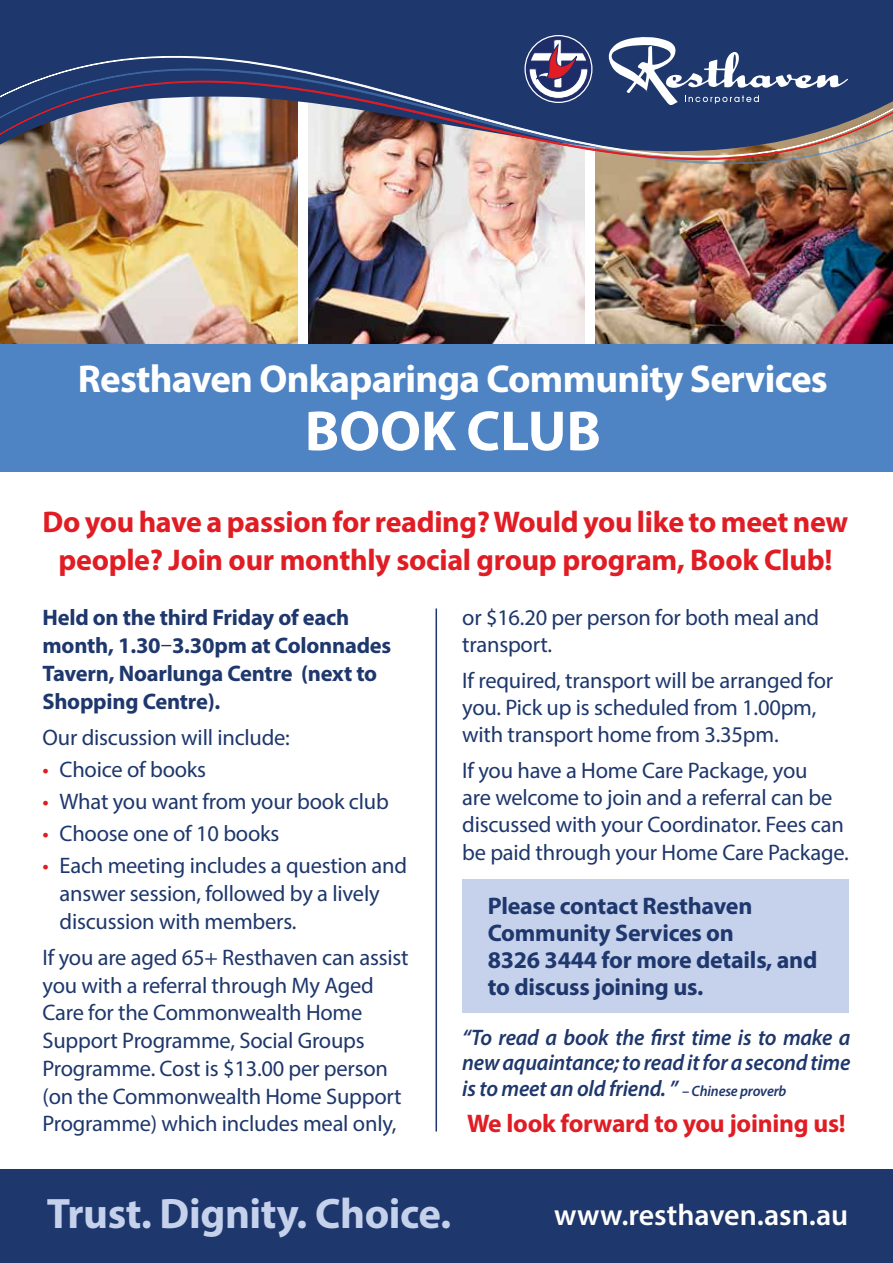
<style>
.page{position:relative;width:893px;height:1263px;background:#fff}
.page>*{position:absolute;margin:0;border:0;box-sizing:border-box;transform-origin:0 0}
.t1{font:700 57px "Myriad Pro";color:#fff}
.t2{font:700 42.75px "Myriad Pro";letter-spacing:-.01em;color:#c6d2ec}
.t3{font:700 39px "Myriad Pro";letter-spacing:-.02em;color:#fff}
.t4{font:700 30px/37.5px "Myriad Pro";letter-spacing:-.01em;color:#e01d24;text-align:center}
.t5{font:600 30px "Myriad Pro";color:#fff}
.t6{font:700 25.5px "Myriad Pro";letter-spacing:-.01em;color:#e01d24}
.t7{font:700 24px/27px "Myriad Pro";letter-spacing:-.01em;color:#1e376c}
.t8{font:22.5px/27.8px "Myriad Pro";letter-spacing:-.01em;color:#1e376c}
.t9{font:italic 600 22.5px/25.7px "Myriad Pro";letter-spacing:-.01em;color:#1e376c;text-align:justify;scale:.96 1}
.t10{font:700 22.5px/27.8px "Myriad Pro";letter-spacing:-.01em;color:#1e376c}
.s1{font-weight:400}
.s2{color:#e01d24}
.s3{font-size:15px}
</style>
<div class="page">
<img style="left:595px;top:214px;width:298px;height:130px">
<img style="left:308px;top:214px;width:277px;height:130px">
<img style="left:0;top:214px;width:298px;height:130px">
<div style="left:0;top:1169px;width:893px;height:94px;background:#1e376c"></div>
<img style="left:0;top:0;width:893px;height:214px">
<svg style="left:528px;top:39px;width:60px;height:13px"></svg>
<svg style="left:607px;top:36px;width:241px;height:16px;background:#3b517f"></svg>
<svg style="left:0;top:52px;width:893px;height:14px;background:#334878"></svg>
<img style="left:0;top:66px;width:893px;height:100px">
<img style="left:0;top:80px;width:893px;height:80px">
<div style="left:0;top:344px;width:893px;height:128px;background:#4f84c4"></div>
<div style="left:462px;top:879px;width:387px;height:133px;background:#c6d2ec"></div>
<hr style="left:435px;top:608px;width:2px;height:523px;background:#1e376c">
<h3 class="t3" style="left:78px;top:353px;width:751px">Resthaven Onkaparinga Community Services</h3>
<h1 class="t1" style="left:305px;top:394px;width:298px">BOOK CLUB</h1>
<h3 class="t4" style="left:43px;top:502px;width:807px">Do you have a passion for reading? Would you like to meet new people? Join our monthly social group program, Book Club!</h3>
<p class="t10" style="left:43px;top:603px;width:350px">Held on the third Friday of each month, 1.30<span class="s1">–</span>3.30pm at Colonnades<br>Tavern, Noarlunga Centre (next to<br>Shopping Centre).</p>
<p class="t8" style="left:43px;top:723px;width:249px">Our discussion will include:</p>
<p class="t8" style="left:43px;top:755px;width:165px"><span class="s2">•</span> Choice of books</p>
<p class="t8" style="left:43px;top:787px;width:348px"><span class="s2">•</span> What you want from your book club</p>
<p class="t8" style="left:43px;top:819px;width:238px"><span class="s2">•</span> Choose one of 10 books</p>
<p class="t8" style="left:60px;top:851px;width:349px;text-indent:-17px"><span class="s2">•</span> Each meeting includes a question and answer session, followed by a lively discussion with members.</p>
<p class="t8" style="left:43px;top:943px;width:368px">If you are aged 65+ Resthaven can assist you with a referral through My Aged Care for the Commonwealth Home Support Programme, Social Groups Programme. Cost is $13.00 per person (on the Commonwealth Home Support Programme) which includes meal only,</p>
<p class="t8" style="left:462px;top:604px;width:359px;line-height:27.2px">or $16.20 per person for both meal and transport.</p>
<p class="t8" style="left:462px;top:666px;width:372px;line-height:27.2px">If required, transport will be arranged for you. Pick up is scheduled from 1.00pm, with transport home from 3.35pm.</p>
<p class="t8" style="left:462px;top:756px;width:388px">If you have a Home Care Package, you<br>are welcome to join and a referral can be discussed with your Coordinator. Fees can be paid through your Home Care Package.</p>
<p class="t7" style="left:488px;top:892px;width:331px">Please contact Resthaven<br>Community Services on<br>8326 3444 for more details, and to discuss joining us.</p>
<p class="t9" style="left:462px;top:1024px;width:406px">“To read a book the first time is to make a new aquaintance; to read it for a second time is to meet an old friend. ” <span class="s3">– Chinese proverb</span></p>
<p class="t6" style="left:467px;top:1106px;width:380px">We look forward to you joining us!</p>
<h2 class="t2" style="left:47px;top:1186px;width:406px">Trust. Dignity. Choice.</h2>
<h3 class="t5" style="left:554px;top:1196px;width:296px">www.resthaven.asn.au</h3>
</div>
